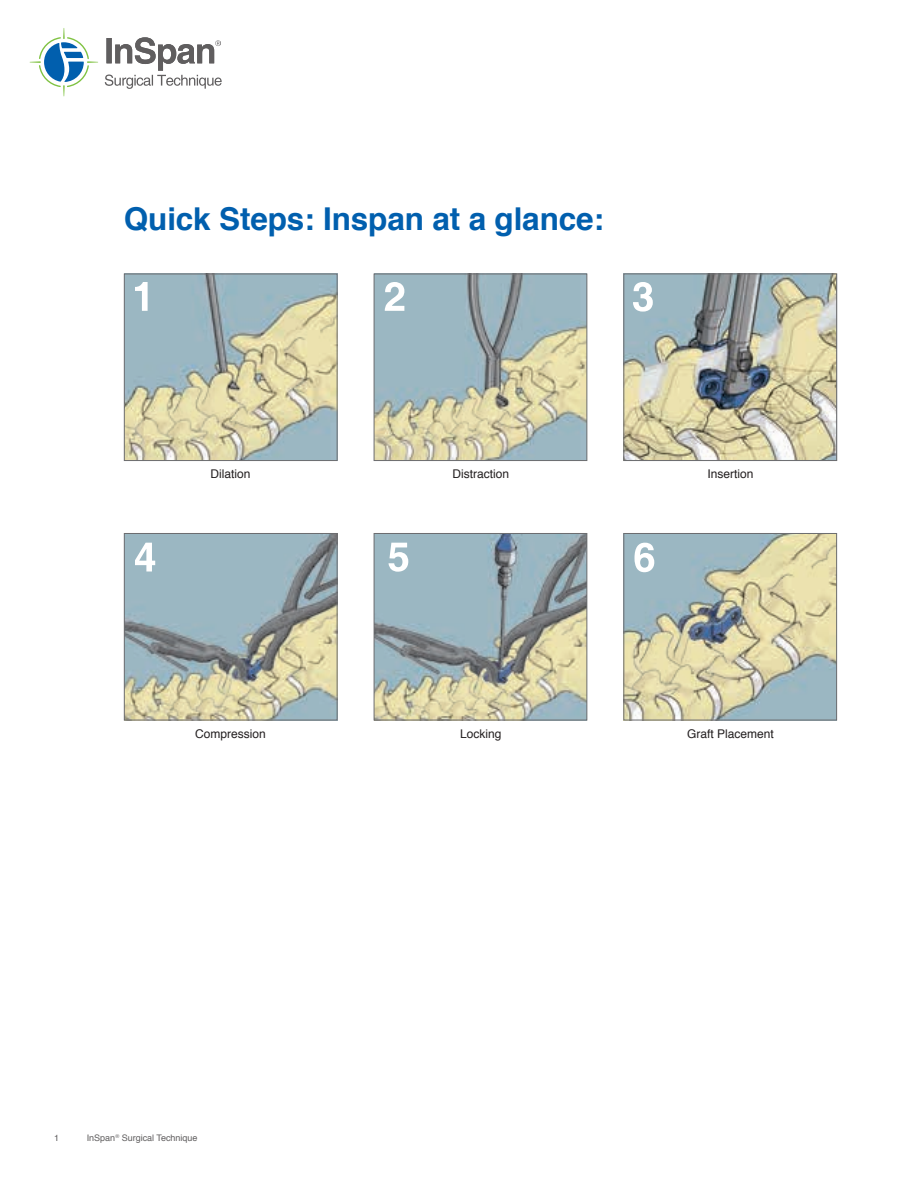
<style>
.page{position:relative;width:918px;height:1188px;background:#fff}
.page>*{position:absolute;margin:0;border:0;box-sizing:border-box;transform-origin:0 0}
.t1{font:700 31.5px "Helvetica";letter-spacing:-.005em;color:#015fae}
.t2{font:12px "Helvetica";color:#231f20}
.t3{font:9px "Helvetica";color:#605e5f}
</style>
<div class="page">
<svg style="left:105px;top:37px;width:117px;height:52px"></svg>
<svg style="left:30px;top:28px;width:68px;height:68px"></svg>
<img style="left:376px;top:276px;width:209px;height:183px">
<div style="left:374px;top:274px;width:213px;height:187px;border:1px solid #6c6d70"></div>
<img style="left:126px;top:535px;width:210px;height:183px">
<div style="left:124px;top:533px;width:214px;height:187px;border:1px solid #6c6d70"></div>
<img style="left:625px;top:535px;width:210px;height:183px">
<div style="left:623px;top:533px;width:214px;height:187px;border:1px solid #6c6d70"></div>
<img style="left:625px;top:276px;width:210px;height:183px">
<div style="left:623px;top:274px;width:214px;height:187px;border:1px solid #6c6d70"></div>
<img style="left:376px;top:535px;width:209px;height:183px">
<div style="left:374px;top:533px;width:213px;height:187px;border:1px solid #6c6d70"></div>
<img style="left:126px;top:276px;width:210px;height:183px">
<div style="left:124px;top:274px;width:214px;height:187px;border:1px solid #6c6d70"></div>
<svg style="left:634px;top:543px;width:20px;height:29px"></svg>
<svg style="left:388px;top:543px;width:20px;height:29px"></svg>
<svg style="left:135px;top:543px;width:20px;height:29px"></svg>
<svg style="left:633px;top:282px;width:20px;height:30px"></svg>
<svg style="left:385px;top:282px;width:19px;height:29px"></svg>
<svg style="left:135px;top:282px;width:13px;height:29px"></svg>
<h1 class="t1" style="left:124px;top:194px;width:482px">Quick Steps: Inspan at a glance:</h1>
<p class="t2" style="left:210px;top:464px;width:42px">Dilation</p>
<p class="t2" style="left:452px;top:464px;width:58px">Distraction</p>
<p class="t2" style="left:707px;top:464px;width:48px">Insertion</p>
<p class="t2" style="left:195px;top:724px;width:72px">Compression</p>
<p class="t2" style="left:460px;top:724px;width:43px">Locking</p>
<p class="t2" style="left:687px;top:724px;width:88px">Graft Placement</p>
<p class="t3" style="left:54px;top:1131px;width:7px">1</p>
<p class="t3" style="left:87px;top:1131px;width:112px">InSpan<sup>®</sup> Surgical Technique</p>
</div>
